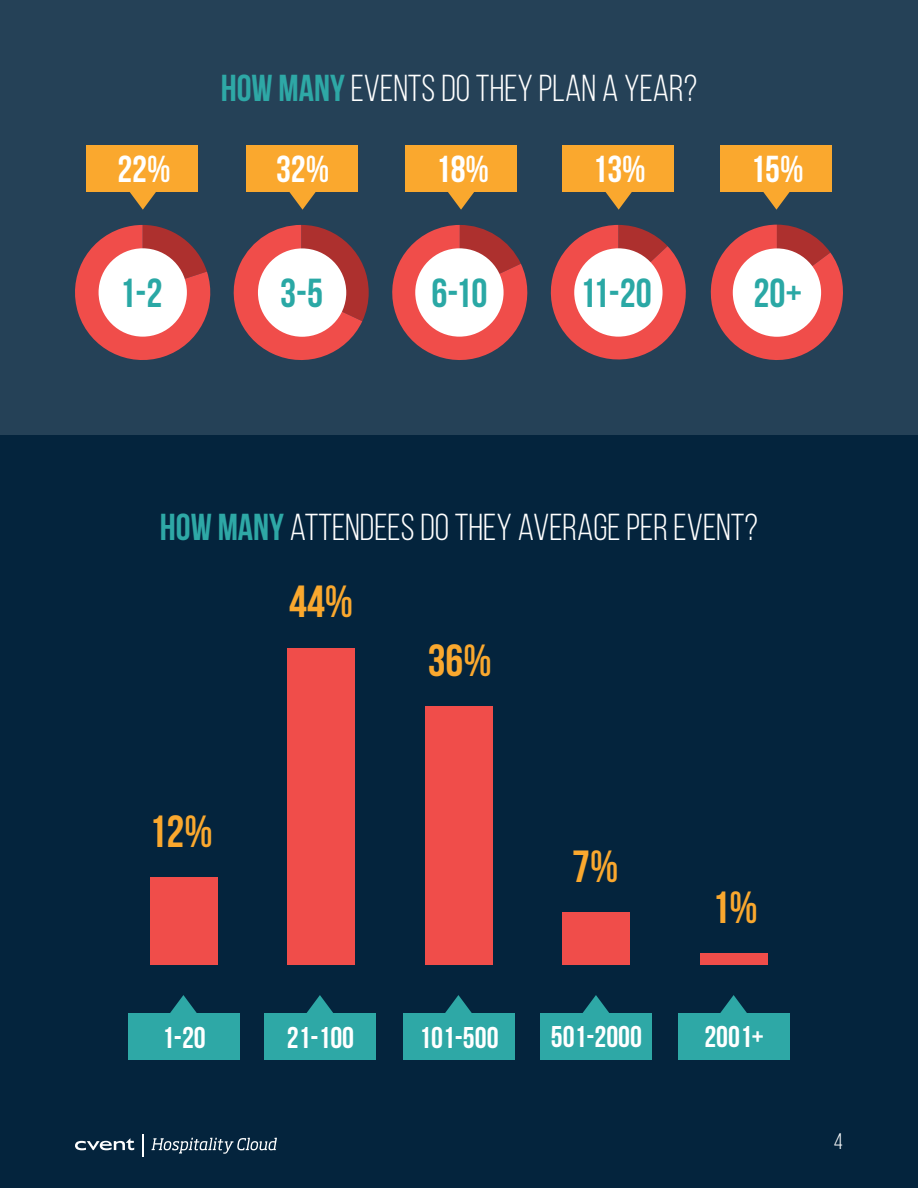
<style>
.page{position:relative;width:918px;height:1188px;background:#254157}
.page>*{position:absolute;margin:0;border:0;box-sizing:border-box;transform-origin:0 0}
.t1{font:700 45px "Bebas Neue";color:#faa82e}
.t2{font:700 40.5px "Bebas Neue";color:#2aa8a5}
.t3{font:37.5px "Bebas Neue";color:#fff}
.t4{font:700 37.5px "Bebas Neue";color:#fff}
.t5{font:700 30px "Bebas Neue";color:#fff}
.t6{font:22.5px "Bebas Neue";color:#fff}
.s1{font-weight:700;color:#2ea8a6}
</style>
<div class="page">
<div style="left:0;top:435px;width:918px;height:753px;background:#04243d"></div>
<svg style="left:75px;top:225px;width:136px;height:135px"></svg>
<div style="left:99px;top:248px;width:88px;height:89px;background:#fff;border-radius:50%"></div>
<div style="left:87px;top:146px;width:111px;height:46px;background:#faa82e"></div>
<svg style="left:130px;top:192px;width:26px;height:18px"></svg>
<svg style="left:233px;top:225px;width:136px;height:135px"></svg>
<div style="left:258px;top:248px;width:88px;height:89px;background:#fff;border-radius:50%"></div>
<div style="left:246px;top:146px;width:112px;height:46px;background:#faa82e"></div>
<svg style="left:289px;top:192px;width:27px;height:18px"></svg>
<svg style="left:392px;top:225px;width:136px;height:135px"></svg>
<div style="left:415px;top:248px;width:89px;height:89px;background:#fff;border-radius:50%"></div>
<div style="left:405px;top:146px;width:111px;height:46px;background:#faa82e"></div>
<svg style="left:448px;top:192px;width:26px;height:18px"></svg>
<svg style="left:550px;top:225px;width:136px;height:135px"></svg>
<div style="left:574px;top:248px;width:89px;height:89px;background:#fff;border-radius:50%"></div>
<div style="left:563px;top:146px;width:111px;height:46px;background:#faa82e"></div>
<svg style="left:605px;top:192px;width:27px;height:18px"></svg>
<svg style="left:710px;top:225px;width:133px;height:135px"></svg>
<div style="left:733px;top:248px;width:88px;height:89px;background:#fff;border-radius:50%"></div>
<div style="left:720px;top:146px;width:112px;height:46px;background:#faa82e"></div>
<svg style="left:763px;top:192px;width:27px;height:18px"></svg>
<div style="left:150px;top:877px;width:67px;height:88px;background:#f04d4a"></div>
<div style="left:288px;top:648px;width:67px;height:317px;background:#f04d4a"></div>
<div style="left:425px;top:706px;width:68px;height:259px;background:#f04d4a"></div>
<div style="left:563px;top:912px;width:67px;height:53px;background:#f04d4a"></div>
<div style="left:700px;top:953px;width:68px;height:12px;background:#f04d4a"></div>
<div style="left:128px;top:1013px;width:111px;height:46px;background:#2ea8a6"></div>
<svg style="left:170px;top:995px;width:27px;height:18px"></svg>
<div style="left:265px;top:1013px;width:111px;height:46px;background:#2ea8a6"></div>
<svg style="left:306px;top:995px;width:27px;height:18px"></svg>
<div style="left:403px;top:1013px;width:111px;height:46px;background:#2ea8a6"></div>
<svg style="left:445px;top:995px;width:27px;height:18px"></svg>
<div style="left:541px;top:1013px;width:111px;height:46px;background:#2ea8a6"></div>
<svg style="left:582px;top:995px;width:27px;height:18px"></svg>
<div style="left:678px;top:1013px;width:112px;height:46px;background:#2ea8a6"></div>
<svg style="left:720px;top:995px;width:27px;height:18px"></svg>
<svg style="left:75px;top:1138px;width:59px;height:12px"></svg>
<svg style="left:142px;top:1134px;width:1px;height:23px"></svg>
<svg style="left:152px;top:1138px;width:125px;height:16px"></svg>
<p class="t4" style="left:117px;top:148px;width:55px">22%</p>
<p class="t2" style="left:119px;top:271px;width:45px">1-2</p>
<p class="t3" style="left:221px;top:68px;width:478px"><span class="s1">HOW MANY</span>EVENTS DO THEY PLAN A YEAR?</p>
<p class="t4" style="left:276px;top:148px;width:55px">32%</p>
<p class="t2" style="left:280px;top:271px;width:45px">3-5</p>
<p class="t4" style="left:436px;top:148px;width:55px">18%</p>
<p class="t2" style="left:431px;top:271px;width:58px">6-10</p>
<p class="t4" style="left:593px;top:148px;width:55px">13%</p>
<p class="t2" style="left:580px;top:271px;width:74px">11-20</p>
<p class="t4" style="left:750px;top:148px;width:55px">15%</p>
<p class="t2" style="left:754px;top:271px;width:50px">20+</p>
<p class="t3" style="left:160px;top:507px;width:600px"><span class="s1">HOW MANY</span> ATTENDEES DO THEY AVERAGE PER EVENT?</p>
<p class="t1" style="left:149px;top:807px;width:65px">12%</p>
<p class="t1" style="left:289px;top:577px;width:65px">44%</p>
<p class="t1" style="left:428px;top:636px;width:65px">36%</p>
<p class="t1" style="left:572px;top:842px;width:48px">7%</p>
<p class="t1" style="left:712px;top:882px;width:48px">1%</p>
<p class="t5" style="left:162px;top:1021px;width:45px">1-20</p>
<p class="t5" style="left:287px;top:1021px;width:69px">21-100</p>
<p class="t5" style="left:419px;top:1021px;width:81px">101-500</p>
<p class="t5" style="left:551px;top:1021px;width:93px">501-2000</p>
<p class="t5" style="left:704px;top:1021px;width:61px">2001+</p>
<p class="t6" style="left:834px;top:1130px;width:11px">4</p>
</div>
